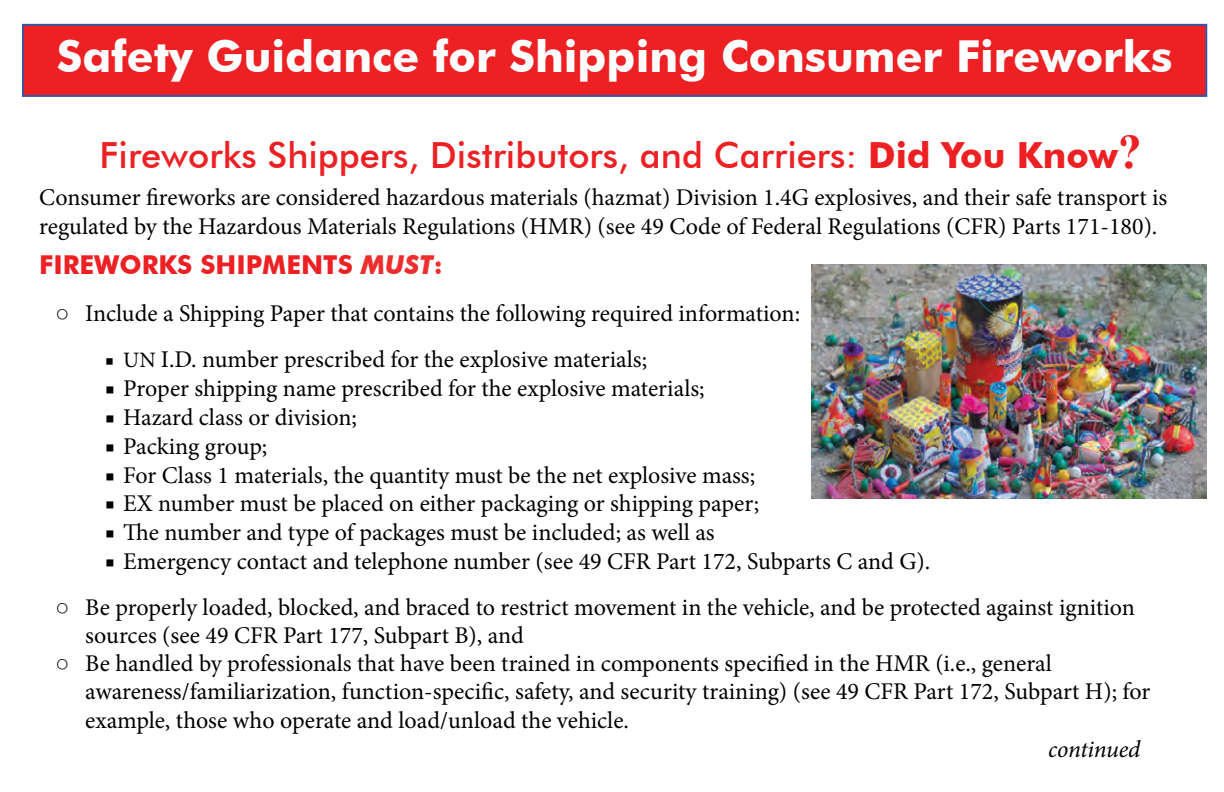
<style>
.page{position:relative;width:1224px;height:792px;background:#fff}
.page>*{position:absolute;margin:0;border:0;box-sizing:border-box;transform-origin:0 0}
.t1{font:700 44px "Futura BT";color:#fff}
.t2{font:500 36px "Futura BT";color:#ed2124}
.t3{font:700 26px "Futura BT";color:#ed2124}
.t4{font:24px/28.4px "Minion Pro";color:#000}
.t5{font:italic 24px "Minion Pro";letter-spacing:-.01em;color:#000}
.s1{font-weight:700}
.s2{font-family:"Times New Roman";font-weight:700;font-size:48px}
.s3{font-style:italic;color:#ee2d2d}
.s4{color:#ee2d2d}
.s5{font-family:"Times New Roman"}
.s6{font-size:22px}
</style>
<div class="page">
<div style="left:23px;top:25px;width:1182px;height:71px;background:#ed2124"></div>
<div style="left:22px;top:24px;width:1184px;height:73px;border:2px solid #3a53a4"></div>
<img style="left:811px;top:264px;width:395px;height:234px">
<p class="t1" style="left:57px;top:30px;width:1116px">Safety Guidance for Shipping Consumer Fireworks</p>
<h2 class="t2" style="left:100px;top:134px;width:1043px">Fireworks Shippers, Distributors, and Carriers: <span class="s1">Did You Know</span><span class="s2">?</span></h2>
<p class="t4" style="left:39px;top:183px;width:1129px">Consumer fireworks are considered hazardous materials (hazmat) Division 1.4G explosives, and their safe transport is regulated by the Hazardous Materials Regulations (HMR) (see 49 Code of Federal Regulations (CFR) Parts 171-180).</p>
<h3 class="t3" style="left:39px;top:249px;width:405px">FIREWORKS SHIPMENTS <span class="s3">MUST</span><span class="s4">:</span></h3>
<p class="t4" style="left:55px;top:299px;width:746px"><span class="s5">○</span> Include a Shipping Paper that contains the following required information:</p>
<p class="t4" style="left:105px;top:345px;width:543px"><span class="s6">■ UN</span> I.D. number prescribed for the explosive materials;</p>
<p class="t4" style="left:105px;top:374px;width:601px">■ Proper shipping name prescribed for the explosive materials;</p>
<p class="t4" style="left:105px;top:403px;width:253px">■ Hazard class or division;</p>
<p class="t4" style="left:105px;top:432px;width:164px">■ Packing group;</p>
<p class="t4" style="left:105px;top:460px;width:651px">■ For Class 1 materials, the quantity must be the net explosive mass;</p>
<p class="t4" style="left:105px;top:489px;width:655px">■ EX number must be placed on either packaging or shipping paper;</p>
<p class="t4" style="left:105px;top:518px;width:610px">■ The number and type of packages must be included; as well as</p>
<p class="t4" style="left:105px;top:547px;width:826px">■ Emergency contact and telephone number (see 49 CFR Part 172, Subparts C and G).</p>
<p class="t4" style="left:85px;top:593px;width:1050px;text-indent:-30px"><span class="s5">○</span> Be properly loaded, blocked, and braced to restrict movement in the vehicle, and be protected against ignition sources (see 49 CFR Part 177, Subpart B), and</p>
<p class="t4" style="left:85px;top:649px;width:1066px;text-indent:-30px"><span class="s5">○</span> Be handled by professionals that have been trained in components specified in the HMR (i.e., general awareness/familiarization, function-specific, safety, and security training) (see 49 CFR Part 172, Subpart H); for example, those who operate and load/unload the vehicle.</p>
<p class="t5" style="left:1047px;top:732px;width:94px">continued</p>
</div>
